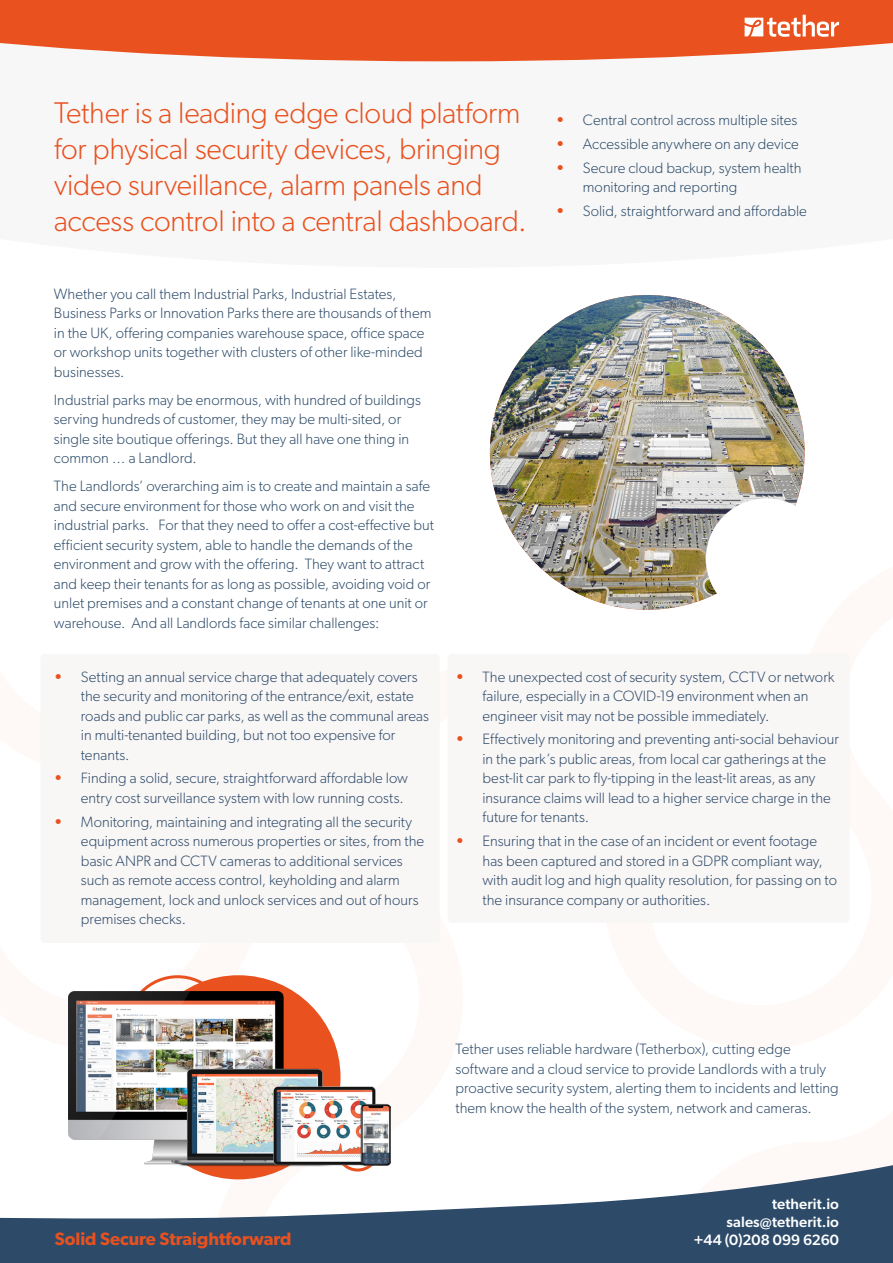
<style>
.page{position:relative;width:893px;height:1263px;background:#fff}
.page>*{position:absolute;margin:0;border:0;box-sizing:border-box;transform-origin:0 0}
.Body_copy__H{font:300 30px/36px "Gibson";letter-spacing:-.01em;color:#e9511f}
.t1{font:600 18px "Gibson";color:#e9511f}
.Body_copy__H-2{font:300 15px/19.5px "Gibson";letter-spacing:.005em;color:#2d4b69}
.bidy{font:500 15px/18px "Gibson";letter-spacing:.005em;color:#fff;text-align:right}
.s1{font-weight:600;color:#e9511f}
</style>
<div class="page">
<svg style="left:0;top:37px;width:893px;height:24px;fill:#e9511f"></svg>
<div style="left:0;top:0;width:893px;height:37px;background:#e9511f"></div>
<svg style="left:0;top:1165px;width:893px;height:98px;fill:#2d4b69"></svg>
<div style="left:40px;top:654px;width:400px;height:289px;background:#f9f6f6;border-radius:4px"></div>
<div style="left:448px;top:654px;width:402px;height:269px;background:#f9f6f6;border-radius:4px"></div>
<img style="left:490px;top:295px;width:315px;height:315px;border-radius:157px">
<div style="left:136px;top:975px;width:205px;height:204px;background:#e9511f;border-radius:50%"></div>
<div style="left:336px;top:1128px;width:44px;height:43px;border:3px solid #e9511f;border-radius:50%"></div>
<div style="left:706px;top:498px;width:121px;height:121px;background:#fff;border-radius:50%"></div>
<img style="left:68px;top:992px;width:323px;height:174px">
<p class="Body_copy__H" style="left:54px;top:94px;width:474px">Tether is a leading edge cloud platform for physical security devices, bringing video surveillance, alarm panels and access control into a central dashboard.</p>
<p class="Body_copy__H-2" style="left:54px;top:283px;width:379px">Whether you call them Industrial Parks, Industrial Estates, Business Parks or Innovation Parks there are thousands of them in the UK, offering companies warehouse space, office space or workshop units together with clusters of other like-minded businesses.</p>
<p class="Body_copy__H-2" style="left:54px;top:389px;width:368px">Industrial parks may be enormous, with hundred of buildings serving hundreds of customer, they may be multi-sited, or single site boutique offerings. But they all have one thing in common … a Landlord.</p>
<p class="Body_copy__H-2" style="left:54px;top:476px;width:381px">The Landlords’ overarching aim is to create and maintain a safe and secure environment for those who work on and visit the industrial parks. For that they need to offer a cost-effective but efficient security system, able to handle the demands of the environment and grow with the offering. They want to attract and keep their tenants for as long as possible, avoiding void or unlet premises and a constant change of tenants at one unit or warehouse. And all Landlords face similar challenges:</p>
<p class="Body_copy__H-2" style="left:556px;top:110px;width:243px"><span class="s1">•</span> Central control across multiple sites</p>
<p class="Body_copy__H-2" style="left:556px;top:134px;width:244px"><span class="s1">•</span> Accessible anywhere on any device</p>
<p class="Body_copy__H-2" style="left:583px;top:158px;width:220px;text-indent:-27px"><span class="s1">•</span> Secure cloud backup, system health monitoring and reporting</p>
<p class="Body_copy__H-2" style="left:556px;top:201px;width:253px"><span class="s1">•</span> Solid, straightforward and affordable</p>
<p class="Body_copy__H-2" style="left:81px;top:666px;width:349px;text-indent:-27px"><span class="s1">•</span> Setting an annual service charge that adequately covers the security and monitoring of the entrance/exit, estate roads and public car parks, as well as the communal areas in multi-tenanted building, but not too expensive for tenants.</p>
<p class="Body_copy__H-2" style="left:54px;top:768px;width:356px;text-align:right"><span class="s1">•</span> Finding a solid, secure, straightforward affordable low entry cost surveillance system with low running costs.</p>
<p class="Body_copy__H-2" style="left:81px;top:811px;width:345px;text-indent:-27px"><span class="s1">•</span> Monitoring, maintaining and integrating all the security equipment across numerous properties or sites, from the basic ANPR and CCTV cameras to additional services such as remote access control, keyholding and alarm management, lock and unlock services and out of hours premises checks.</p>
<p class="Body_copy__H-2" style="left:482px;top:666px;width:354px;text-indent:-27px"><span class="s1">•</span> The unexpected cost of security system, CCTV or network failure, especially in a COVID-19 environment when an engineer visit may not be possible immediately.</p>
<p class="Body_copy__H-2" style="left:482px;top:729px;width:358px;text-indent:-27px"><span class="s1">•</span> Effectively monitoring and preventing anti-social behaviour in the park’s public areas, from local car gatherings at the best-lit car park to fly-tipping in the least-lit areas, as any insurance claims will lead to a higher service charge in the future for tenants.</p>
<p class="Body_copy__H-2" style="left:482px;top:831px;width:356px;text-indent:-27px"><span class="s1">•</span> Ensuring that in the case of an incident or event footage has been captured and stored in a GDPR compliant way, with audit log and high quality resolution, for passing on to the insurance company or authorities.</p>
<p class="t1" style="left:55px;top:1228px;width:238px">Solid Secure Straightforward</p>
<p class="Body_copy__H-2" style="left:455px;top:1039px;width:385px">Tether uses reliable hardware (Tetherbox), cutting edge software and a cloud service to provide Landlords with a truly proactive security system, alerting them to incidents and letting them know the health of the system, network and cameras.</p>
<p class="bidy" style="left:727px;top:1195px;width:114px">tetherit.io sales@tetherit.io</p>
<p class="bidy" style="left:693px;top:1231px;width:147px">+44 (0)208 099 6260</p>
</div>
